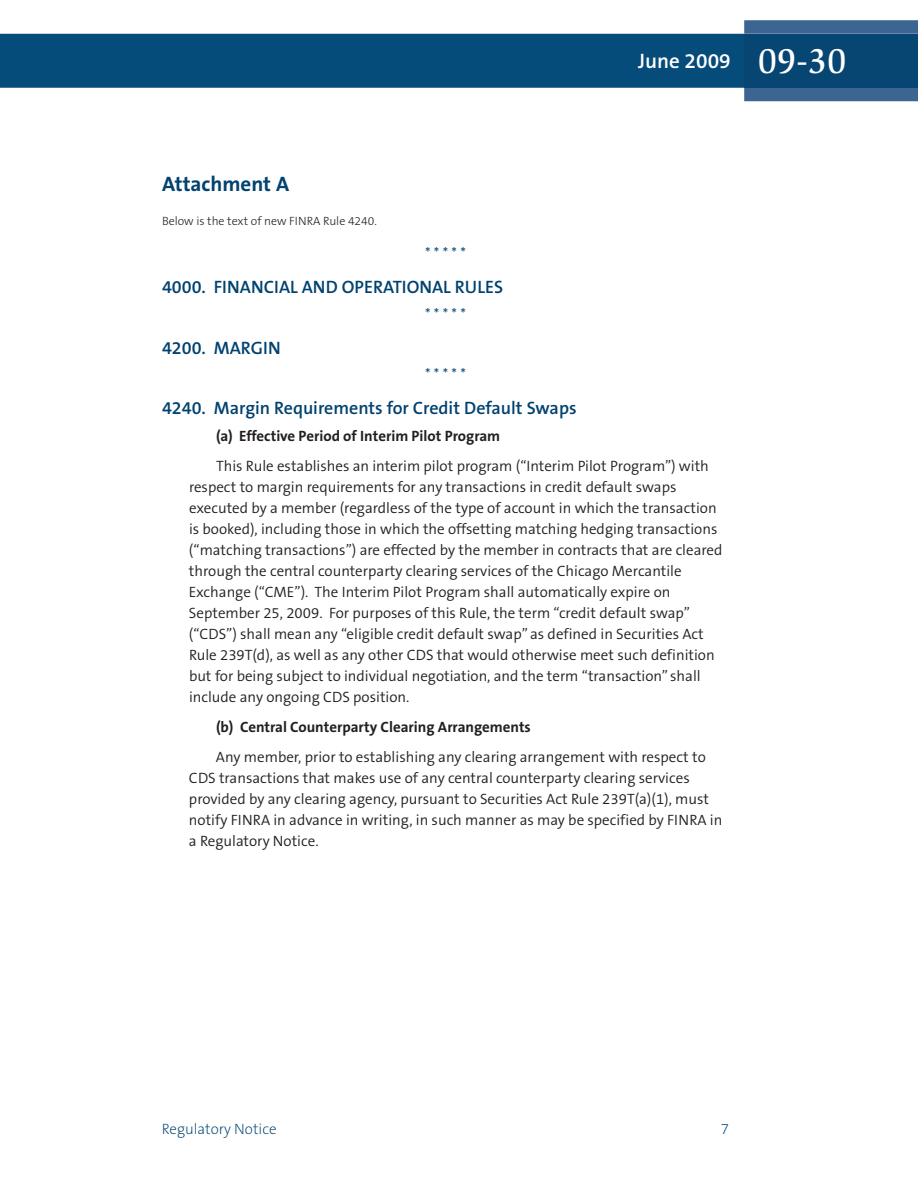
<style>
.page{position:relative;width:918px;height:1188px;background:#fff}
.page>*{position:absolute;margin:0;border:0;box-sizing:border-box;transform-origin:0 0}
.t1{font:600 21px "The Sans B6";color:#fff}
.t2{font:700 21px "The Sans B7";color:#004270}
.t3{font:600 18px "The Sans B6";color:#004270}
.t4{font:300 15px/21px "The Sans B4";color:#231f20}
.t5{font:700 15px "The Sans B7";color:#231f20}
.t6{font:200 15px "The Sans B2";color:#004270}
.t7{font:300 15px "The Sans B4";color:#004270}
.t8{font:300 12px "The Sans B3";color:#231f20}
.s1{font-family:"Slimbach LT";font-weight:500;font-size:36px}
</style>
<div class="page">
<div style="left:0;top:34px;width:744px;height:54px;background:#064c7a"></div>
<svg style="left:744px;top:20px;width:174px;height:81px;background:#3f6893"></svg>
<div style="left:744px;top:34px;width:174px;height:54px;background:#074573"></div>
<h1 class="t2" style="left:162px;top:173px;width:129px">Attachment A</h1>
<p class="t8" style="left:162px;top:215px;width:216px">Below is the text of new FINRA Rule 4240.</p>
<h1 class="t1" style="left:638px;top:50px;width:210px">June 2009 <span class="s1">09-30</span></h1>
<p class="t7" style="left:425px;top:245px;width:42px">*****</p>
<p class="t3" style="left:162px;top:278px;width:343px">4000. FINANCIAL AND OPERATIONAL RULES</p>
<p class="t7" style="left:425px;top:306px;width:42px">*****</p>
<p class="t3" style="left:162px;top:338px;width:120px">4200. MARGIN</p>
<p class="t7" style="left:425px;top:366px;width:42px">*****</p>
<p class="t3" style="left:162px;top:399px;width:416px">4240. Margin Requirements for Credit Default Swaps</p>
<p class="t5" style="left:216px;top:428px;width:286px">(a) Effective Period of Interim Pilot Program</p>
<p class="t4" style="left:189px;top:456px;width:535px;text-indent:27px">This Rule establishes an interim pilot program (“Interim Pilot Program”) with respect to margin requirements for any transactions in credit default swaps executed by a member (regardless of the type of account in which the transaction is booked), including those in which the offsetting matching hedging transactions (“matching transactions”) are effected by the member in contracts that are cleared through the central counterparty clearing services of the Chicago Mercantile Exchange (“CME”). The Interim Pilot Program shall automatically expire on September 25, 2009. For purposes of this Rule, the term “credit default swap” (“CDS”) shall mean any “eligible credit default swap” as defined in Securities Act Rule 239T(d), as well as any other CDS that would otherwise meet such definition but for being subject to individual negotiation, and the term “transaction” shall include any ongoing CDS position.</p>
<p class="t5" style="left:216px;top:719px;width:316px">(b) Central Counterparty Clearing Arrangements</p>
<p class="t4" style="left:189px;top:747px;width:535px;text-indent:27px">Any member, prior to establishing any clearing arrangement with respect to CDS transactions that makes use of any central counterparty clearing services provided by any clearing agency, pursuant to Securities Act Rule 239T(a)(1), must notify FINRA in advance in writing, in such manner as may be specified by FINRA in a Regulatory Notice.</p>
<p class="t6" style="left:162px;top:1121px;width:116px">Regulatory Notice</p>
<p class="t6" style="left:721px;top:1121px;width:10px">7</p>
</div>
